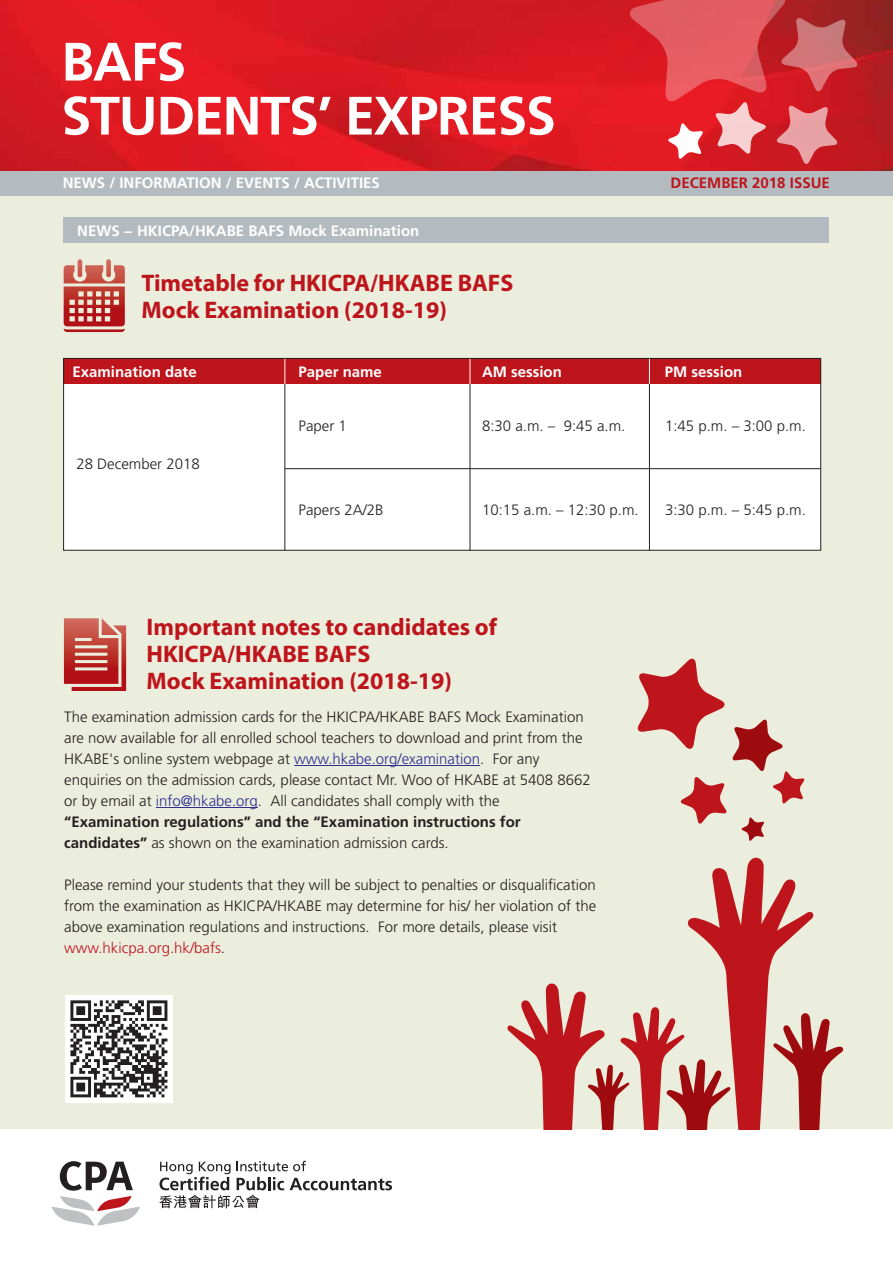
<style>
.page{position:relative;width:893px;height:1263px;background:#fff}
.page>*{position:absolute;margin:0;border:0;box-sizing:border-box;transform-origin:0 0}
.t1{font:700 54px/54px "Frutiger";letter-spacing:-.025em;color:#fff}
.t2{font:700 24px/27px "Myriad Pro";color:#be141b}
.t3{font:300 15px/21px "Frutiger";color:#231f20}
.t4{font:700 15px "Frutiger";color:#fff}
.t5{font:700 15px "Frutiger";color:#be141b}
.s1{color:#2e3092}
.s2{font-weight:700}
.s3{color:#be141b}
</style>
<div class="page">
<div style="left:0;top:194px;width:893px;height:935px;background:#ebeddd"></div>
<div style="left:0;top:170px;width:893px;height:26px;background:#b4bbc0"></div>
<svg style="left:64px;top:618px;width:62px;height:73px"></svg>
<div style="left:64px;top:217px;width:765px;height:26px;background:#b4bbc0"></div>
<svg style="left:507px;top:857px;width:337px;height:272px"></svg>
<svg style="left:637px;top:658px;width:168px;height:183px"></svg>
<svg style="left:64px;top:265px;width:61px;height:67px"></svg>
<svg style="left:106px;top:259px;width:5px;height:18px"></svg>
<svg style="left:78px;top:259px;width:4px;height:18px"></svg>
<div style="left:65px;top:995px;width:108px;height:108px;background:#fff"></div>
<svg style="left:70px;top:1000px;width:97px;height:97px"></svg>
<div style="left:64px;top:359px;width:757px;height:25px;background:#be141b"></div>
<div style="left:64px;top:384px;width:757px;height:166px;background:#fff"></div>
<div style="left:63px;top:358px;width:758px;height:193px;border:1px solid #231f20"></div>
<hr style="left:285px;top:468px;width:536px;height:1px;background:#231f20">
<hr style="left:284px;top:384px;width:1px;height:167px;background:#231f20">
<svg style="left:284px;top:359px;width:1px;height:25px"></svg>
<hr style="left:470px;top:384px;width:1px;height:167px;background:#231f20">
<svg style="left:470px;top:359px;width:1px;height:25px"></svg>
<hr style="left:649px;top:384px;width:1px;height:167px;background:#231f20">
<svg style="left:649px;top:359px;width:1px;height:25px"></svg>
<svg style="left:159px;top:1161px;width:233px;height:47px"></svg>
<svg style="left:51px;top:1161px;width:89px;height:65px"></svg>
<img style="left:0;top:0;width:893px;height:170px">
<hr style="left:294px;top:765px;width:186px;height:1px;background:#2e3092">
<hr style="left:156px;top:807px;width:102px;height:1px;background:#2e3092">
<svg style="left:630px;top:0;width:227px;height:164px;background:#d84349"></svg>
<h1 class="t1" style="left:61px;top:35px;width:496px">BAFS<br>STUDENTS’ EXPRESS</h1>
<p class="t4" style="left:63px;top:174px;width:319px">NEWS / INFORMATION / EVENTS / ACTIVITIES</p>
<p class="t5" style="left:671px;top:174px;width:161px">DECEMBER 2018 ISSUE</p>
<p class="t4" style="left:77px;top:222px;width:344px">NEWS − HKICPA/HKABE BAFS Mock Examination</p>
<h2 class="t2" style="left:141px;top:268px;width:374px">Timetable for HKICPA/HKABE BAFS<br>Mock Examination (2018-19)</h2>
<p class="t4" style="left:73px;top:363px;width:126px">Examination date</p>
<p class="t4" style="left:299px;top:363px;width:85px">Paper name</p>
<p class="t4" style="left:482px;top:363px;width:81px">AM session</p>
<p class="t4" style="left:665px;top:363px;width:79px">PM session</p>
<p class="t3" style="left:76px;top:453px;width:125px">28 December 2018</p>
<p class="t3" style="left:299px;top:416px;width:50px">Paper 1</p>
<p class="t3" style="left:482px;top:416px;width:145px">8:30 a.m. – 9:45 a.m.</p>
<p class="t3" style="left:665px;top:416px;width:142px">1:45 p.m. – 3:00 p.m.</p>
<p class="t3" style="left:299px;top:500px;width:87px">Papers 2A/2B</p>
<p class="t3" style="left:482px;top:500px;width:158px">10:15 a.m. – 12:30 p.m.</p>
<p class="t3" style="left:665px;top:500px;width:142px">3:30 p.m. – 5:45 p.m.</p>
<h2 class="t2" style="left:147px;top:613px;width:352px">Important notes to candidates of<br>HKICPA/HKABE BAFS<br>Mock Examination (2018-19)</h2>
<p class="t3" style="left:64px;top:706px;width:528px">The examination admission cards for the HKICPA/HKABE BAFS Mock Examination are now available for all enrolled school teachers to download and print from the HKABE's online system webpage at <span class="s1">www.hkabe.org/examination</span>. For any enquiries on the admission cards, please contact Mr. Woo of HKABE at 5408 8662 or by email at <span class="s1">info@hkabe.org</span>. All candidates shall comply with the <span class="s2">“Examination regulations” and the “Examination instructions for candidates”</span> as shown on the examination admission cards.</p>
<p class="t3" style="left:64px;top:874px;width:534px">Please remind your students that they will be subject to penalties or disqualification from the examination as HKICPA/HKABE may determine for his/ her violation of the above examination regulations and instructions. For more details, please visit <span class="s3">www.hkicpa.org.hk/bafs</span>.</p>
</div>
